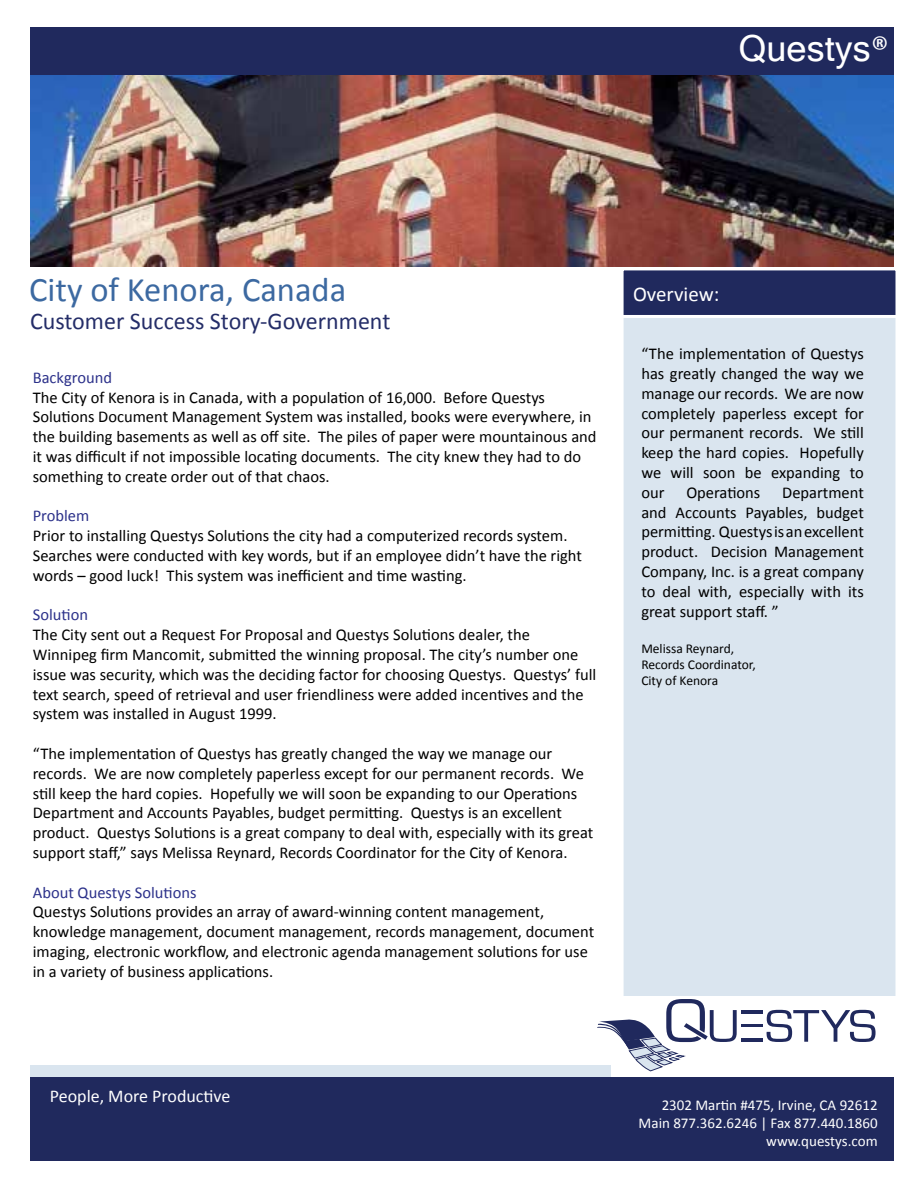
<style>
.page{position:relative;width:918px;height:1188px;background:#fff}
.page>*{position:absolute;margin:0;border:0;box-sizing:border-box;transform-origin:0 0}
.t1{font:36px "Microsoft Sans Serif";color:#fff}
.t2{font:34.5px "Calibri";color:#3c69a1}
.t3{font:24px "Calibri";color:#242d68}
.t4{font:21px "Calibri";color:#fff}
.t5{font:18px "Calibri";color:#fff}
.t6{font:16.5px/19.8px "Calibri";color:#000}
.t7{font:16.5px "Calibri";color:#2c318a}
.t8{font:15px/18px "Calibri";color:#fff;text-align:right}
.t9{font:13.5px/16.2px "Calibri";color:#000}
.s1{font-family:"Calibri"}
</style>
<div class="page">
<img style="left:30px;top:75px;width:864px;height:192px">
<div style="left:30px;top:1065px;width:581px;height:57px;background:#dae5ef"></div>
<div style="left:30px;top:1077px;width:864px;height:84px;background:#20295d"></div>
<div style="left:621px;top:267px;width:277px;height:87px;background:#20295d;border:3px solid #fff"></div>
<div style="left:621px;top:315px;width:277px;height:684px;background:#dae5ef;border:3px solid #fff"></div>
<div style="left:30px;top:27px;width:864px;height:48px;background:#20295d"></div>
<svg style="left:766px;top:1010px;width:110px;height:32px"></svg>
<hr style="left:741px;top:1010px;width:22px;height:3px;background:#20295d">
<hr style="left:741px;top:1024px;width:22px;height:3px;background:#20295d">
<hr style="left:741px;top:1039px;width:22px;height:3px;background:#20295d">
<svg style="left:597px;top:999px;width:140px;height:72px"></svg>
<h1 class="t1" style="left:739px;top:25px;width:152px">Questys<span class="s1">®</span></h1>
<h2 class="t2" style="left:29px;top:268px;width:319px">City of Kenora, Canada</h2>
<p class="t4" style="left:633px;top:281px;width:88px">Overview:</p>
<h3 class="t3" style="left:30px;top:306px;width:362px">Customer Success Story-Government</h3>
<p class="t7" style="left:33px;top:367px;width:81px">Background</p>
<p class="t6" style="left:33px;top:387px;width:565px">The City of Kenora is in Canada, with a population of 16,000. Before Questys Solutions Document Management System was installed, books were everywhere, in the building basements as well as off site. The piles of paper were mountainous and it was difficult if not impossible locating documents. The city knew they had to do something to create order out of that chaos.</p>
<p class="t7" style="left:33px;top:506px;width:58px">Problem</p>
<p class="t6" style="left:33px;top:526px;width:551px">Prior to installing Questys Solutions the city had a computerized records system.<br>Searches were conducted with key words, but if an employee didn’t have the right words – good luck! This system was inefficient and time wasting.</p>
<p class="t7" style="left:33px;top:605px;width:57px">Solution</p>
<p class="t6" style="left:33px;top:625px;width:565px">The City sent out a Request For Proposal and Questys Solutions dealer, the Winnipeg firm Mancomit, submitted the winning proposal. The city’s number one issue was security, which was the deciding factor for choosing Questys. Questys’ full text search, speed of retrieval and user friendliness were added incentives and the system was installed in August 1999.</p>
<p class="t6" style="left:33px;top:744px;width:562px">“The implementation of Questys has greatly changed the way we manage our records. We are now completely paperless except for our permanent records. We still keep the hard copies. Hopefully we will soon be expanding to our Operations Department and Accounts Payables, budget permitting. Questys is an excellent product. Questys Solutions is a great company to deal with, especially with its great support staff,” says Melissa Reynard, Records Coordinator for the City of Kenora.</p>
<p class="t7" style="left:33px;top:882px;width:165px">About Questys Solutions</p>
<p class="t6" style="left:33px;top:902px;width:563px">Questys Solutions provides an array of award-winning content management, knowledge management, document management, records management, document imaging, electronic workflow, and electronic agenda management solutions for use in a variety of business applications.</p>
<p class="t5" style="left:50px;top:1085px;width:182px">People, More Productive</p>
<p class="t6" style="left:641px;top:344px;width:224px;text-align:justify">“The implementation of Questys has greatly changed the way we manage our records. We are now completely paperless except for our permanent records. We still keep the hard copies. Hopefully we will soon be expanding to our</p>
<p class="t6" style="left:686px;top:482px;width:75px">Operations</p>
<p class="t6" style="left:641px;top:482px;width:224px;text-align:justify;text-indent:141px">Department and Accounts Payables, budget permitting. Questys is an excellent product. Decision Management Company, Inc. is a great company to deal with, especially with its great support staff. ”</p>
<p class="t9" style="left:641px;top:640px;width:116px">Melissa Reynard,<br>Records Coordinator,<br>City of Kenora</p>
<p class="t8" style="left:639px;top:1096px;width:241px">2302 Martin #475, Irvine, CA 92612<br>Main 877.362.6246 | Fax 877.440.1860 www.questys.com</p>
</div>
